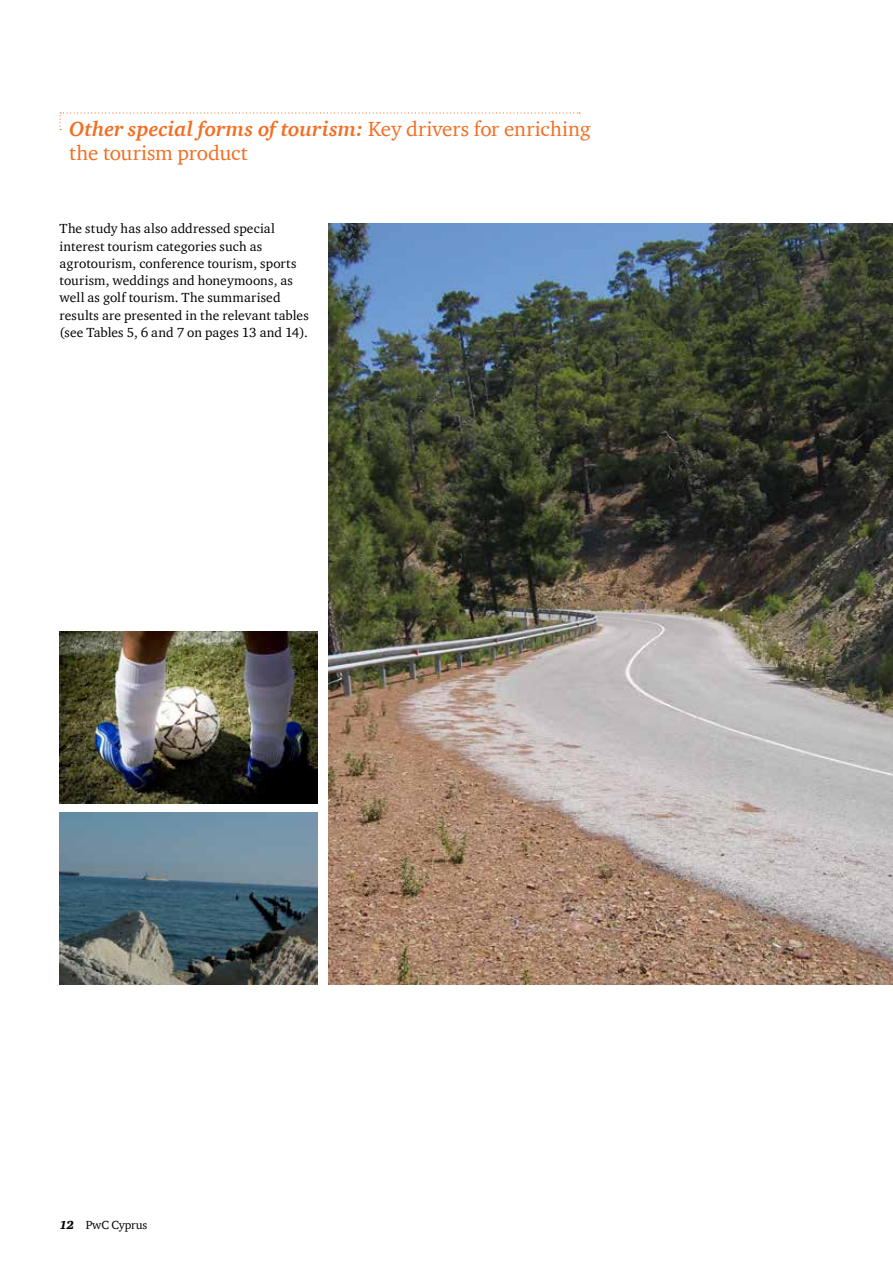
<style>
.page{position:relative;width:893px;height:1263px;background:#fff}
.page>*{position:absolute;margin:0;border:0;box-sizing:border-box;transform-origin:0 0}
.t1{font:21px/24px "ITC Charter Com";letter-spacing:-.005em;color:#f36e21}
.t2{font:13.5px/17.2px "ITC Charter Com";letter-spacing:.01em;color:#000}
.t3{font:12px "ITC Charter Com";letter-spacing:-.01em;color:#000}
.s1{font-weight:700;font-style:italic}
.s2{font-weight:900;font-style:italic}
</style>
<div class="page">
<img style="left:329px;top:223px;width:564px;height:762px">
<svg style="left:60px;top:112px;width:520px;height:18px"></svg>
<img style="left:60px;top:631px;width:258px;height:173px">
<img style="left:60px;top:813px;width:258px;height:172px">
<h1 class="t1" style="left:69px;top:116px;width:523px"><span class="s1">Other special forms of tourism:</span> Key drivers for enriching the tourism product</h1>
<p class="t2" style="left:60px;top:220px;width:251px">The study has also addressed special interest tourism categories such as agrotourism, conference tourism, sports tourism, weddings and honeymoons, as well as golf tourism. The summarised results are presented in the relevant tables (see Tables 5, 6 and 7 on pages 13 and 14).</p>
<p class="t3" style="left:60px;top:1218px;width:89px"><span class="s2">12</span> PwC Cyprus</p>
</div>
